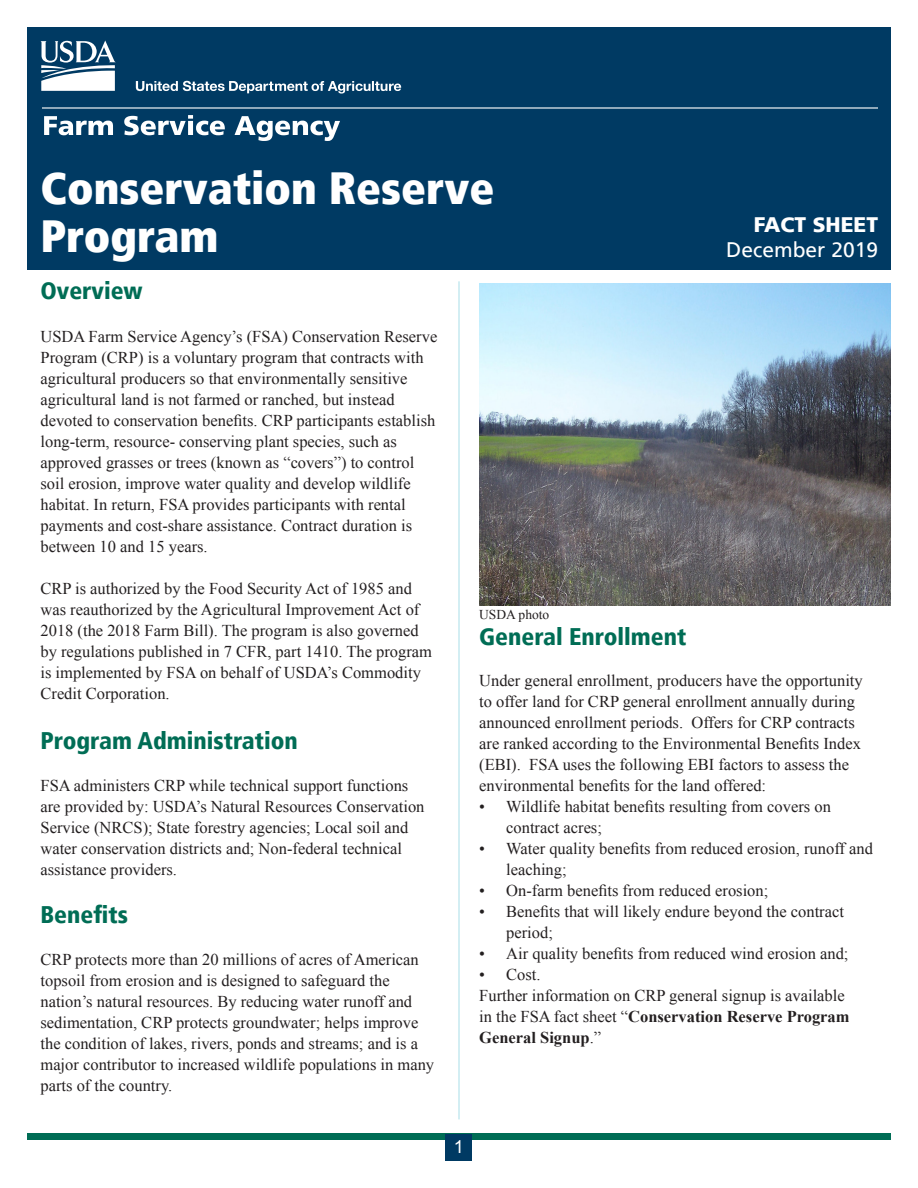
<style>
.page{position:relative;width:918px;height:1188px;background:#fff}
.page>*{position:absolute;margin:0;border:0;box-sizing:border-box;transform-origin:0 0}
.t1{font:900 condensed 45px/48px "Frutiger LT";color:#fff}
.t2{font:900 condensed 24px "Frutiger LT";color:#006d55}
.t3{font:21px "Frutiger LT";color:#fff}
.t4{font:900 21px "Frutiger LT";color:#fff}
.t5{font:18px "Arial";color:#fff}
.t6{font:16.5px/21px "Times New Roman";color:#231f20}
.t7{font:13.5px "Times New Roman";color:#231f20}
.s1{font-family:"Garamond"}
.s2{font-weight:700}
</style>
<div class="page">
<div style="left:27px;top:27px;width:864px;height:243px;background:#003a63"></div>
<div style="left:27px;top:1134px;width:864px;height:6px;background:#006d55"></div>
<hr style="left:459px;top:281px;width:1px;height:838px;background:#a8dee8">
<div style="left:446px;top:1134px;width:26px;height:27px;background:#003a63"></div>
<svg style="left:41px;top:40px;width:75px;height:51px"></svg>
<svg style="left:136px;top:81px;width:265px;height:13px"></svg>
<svg style="left:44px;top:116px;width:69px;height:19px"></svg>
<svg style="left:124px;top:115px;width:101px;height:20px"></svg>
<svg style="left:235px;top:116px;width:105px;height:25px"></svg>
<hr style="left:42px;top:107px;width:836px;height:2px;background:#fff">
<img style="left:479px;top:283px;width:412px;height:322px">
<p class="t1" style="left:40px;top:164px;width:456px">Conservation Reserve<br>Program</p>
<p class="t4" style="left:754px;top:212px;width:126px">FACT SHEET</p>
<p class="t3" style="left:726px;top:237px;width:153px">December 2019</p>
<p class="t2" style="left:40px;top:277px;width:104px">Overview</p>
<p class="t6" style="left:40px;top:326px;width:398px">USDA Farm Service Agency’s (FSA) Conservation Reserve Program (CRP) is a voluntary program that contracts with agricultural producers so that environmentally sensitive agricultural land is not farmed or ranched, but instead devoted to conservation benefits. CRP participants establish long-term, resource- conserving plant species, such as approved grasses or trees (known as “covers”) to control soil erosion, improve water quality and develop wildlife habitat. In return, FSA provides participants with rental payments and cost-share assistance. Contract duration is between 10 and 15 years.</p>
<p class="t6" style="left:40px;top:578px;width:393px">CRP is authorized by the Food Security Act of 1985 and was reauthorized by the Agricultural Improvement Act of 2018 (the 2018 Farm Bill). The program is also governed by regulations published in 7 CFR, part 1410. The program is implemented by FSA on behalf of USDA’s Commodity Credit Corporation.</p>
<p class="t2" style="left:40px;top:726px;width:259px">Program Administration</p>
<p class="t6" style="left:40px;top:774px;width:386px">FSA administers CRP while technical support functions are provided by: USDA’s Natural Resources Conservation Service (NRCS); State forestry agencies; Local soil and water conservation districts and; Non-federal technical assistance providers.</p>
<p class="t2" style="left:40px;top:901px;width:89px">Benefits</p>
<p class="t6" style="left:40px;top:949px;width:395px">CRP protects more than 20 millions of acres of American topsoil from erosion and is designed to safeguard the nation’s natural resources. By reducing water runoff and sedimentation, CRP protects groundwater; helps improve the condition of lakes, rivers, ponds and streams; and is a major contributor to increased wildlife populations in many parts of the country.</p>
<p class="t7" style="left:479px;top:605px;width:72px">USDA photo</p>
<p class="t2" style="left:479px;top:622px;width:209px">General Enrollment</p>
<p class="t6" style="left:479px;top:669px;width:385px">Under general enrollment, producers have the opportunity to offer land for CRP general enrollment annually during announced enrollment periods. Offers for CRP contracts are ranked according to the Environmental Benefits Index (EBI). FSA uses the following EBI factors to assess the environmental benefits for the land offered:</p>
<p class="t6" style="left:506px;top:795px;width:326px;text-indent:-27px"><span class="s1">•</span> Wildlife habitat benefits resulting from covers on contract acres;</p>
<p class="t6" style="left:506px;top:837px;width:368px;text-indent:-27px"><span class="s1">•</span> Water quality benefits from reduced erosion, runoff and leaching;</p>
<p class="t6" style="left:479px;top:879px;width:291px"><span class="s1">•</span> On-farm benefits from reduced erosion;</p>
<p class="t6" style="left:506px;top:900px;width:339px;text-indent:-27px"><span class="s1">•</span> Benefits that will likely endure beyond the contract period;</p>
<p class="t6" style="left:479px;top:942px;width:371px"><span class="s1">•</span> Air quality benefits from reduced wind erosion and;</p>
<p class="t6" style="left:479px;top:963px;width:63px"><span class="s1">•</span> Cost.</p>
<p class="t6" style="left:479px;top:984px;width:372px">Further information on CRP general signup is available in the FSA fact sheet “<span class="s2">Conservation Reserve Program<br>General Signup</span>.”</p>
<p class="t5" style="left:454px;top:1135px;width:12px">1</p>
</div>
